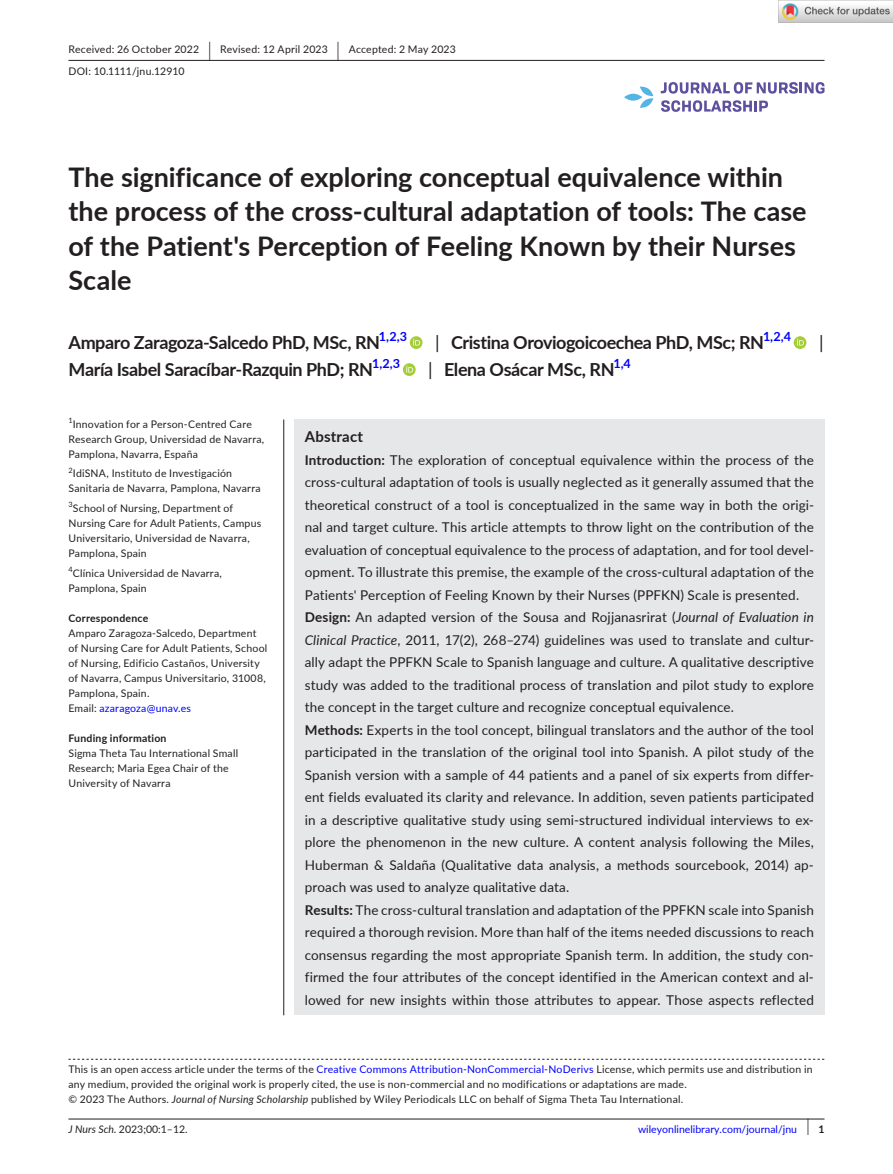
<style>
.page{position:relative;width:893px;height:1174px;background:#fff}
.page>*{position:absolute;margin:0;border:0;box-sizing:border-box;transform-origin:0 0}
.t1{font:700 27px/34.5px "Lato";color:#231f20}
.t2{font:700 18px "Lato";letter-spacing:-.025em;color:#231f20}
.t3{font:18px "Lato";color:#231f20}
.t4{font:700 15px "Lato";letter-spacing:.015em;color:#231f20}
.t5{font:13.5px/22.5px "Lato";letter-spacing:.01em;color:#231f20}
.t6{font:700 12.6px "Lato";color:#00f}
.t7{font:10.5px/15px "Lato";letter-spacing:.02em;color:#231f20}
.t8{font:10.5px "Lato";color:#00f}
.t9{font:700 10.5px "Lato";letter-spacing:.02em;color:#231f20}
.s1{font-size:19.65px}
.s2{font-weight:400}
.s3{color:#00f}
.s4{font-weight:700}
.s5{font-style:italic}
.s6{font-size:17.4px;color:#231f20}
.s7{font-weight:700;color:#231f20}
</style>
<div class="page">
<hr style="left:68px;top:1118px;width:756px;height:1px;background:#231f20">
<svg style="left:661px;top:82px;width:163px;height:12px"></svg>
<svg style="left:661px;top:100px;width:107px;height:12px"></svg>
<svg style="left:624px;top:87px;width:29px;height:21px"></svg>
<hr style="left:68px;top:60px;width:756px;height:1px;background:#231f20">
<svg style="left:410px;top:336px;width:13px;height:13px"></svg>
<svg style="left:413px;top:338px;width:7px;height:7px"></svg>
<svg style="left:794px;top:336px;width:12px;height:13px"></svg>
<svg style="left:797px;top:338px;width:7px;height:7px"></svg>
<svg style="left:403px;top:363px;width:13px;height:13px"></svg>
<svg style="left:406px;top:365px;width:7px;height:7px"></svg>
<svg style="left:68px;top:1058px;width:756px;height:1px"></svg>
<div style="left:294px;top:419px;width:530px;height:596px;background:#e6e7e9"></div>
<hr style="left:283px;top:419px;width:1px;height:596px;background:#231f20">
<img style="left:779px;top:0;width:114px;height:23px">
<p class="t7" style="left:68px;top:38px;width:389px;line-height:21.8px">Received: 26 October 2022 <span class="s1">|</span> Revised: 12 April 2023 <span class="s1">|</span> Accepted: 2 May 2023<br>DOI: 10.1111/jnu.12910</p>
<h1 class="t1" style="left:68px;top:159px;width:740px">The significance of exploring conceptual equivalence within the process of the cross-cultural adaptation of tools: The case of the Patient's Perception of Feeling Known by their Nurses Scale</h1>
<h2 class="t2" style="left:68px;top:329px;width:313px">Amparo Zaragoza-Salcedo PhD, MSc, RN</h2>
<p class="t6" style="left:379px;top:327px;width:30px">1,2,3</p>
<h2 class="t2" style="left:435px;top:329px;width:330px"><span class="s2">|</span> Cristina Oroviogoicoechea PhD, MSc; RN</h2>
<p class="t6" style="left:763px;top:327px;width:29px">1,2,4</p>
<h2 class="t3" style="left:819px;top:329px;width:6px">|</h2>
<h2 class="t2" style="left:68px;top:356px;width:306px">María Isabel Saracíbar-Razquin PhD; RN</h2>
<p class="t6" style="left:372px;top:354px;width:30px">1,2,3</p>
<h2 class="t2" style="left:428px;top:356px;width:188px"><span class="s2">|</span> Elena Osácar MSc, RN</h2>
<p class="t6" style="left:613px;top:354px;width:19px">1,4</p>
<p class="t7" style="left:68px;top:416px;width:197px"><sup>1</sup>Innovation for a Person-Centred Care<br>Research Group, Universidad de Navarra,<br>Pamplona, Navarra, España</p>
<p class="t7" style="left:68px;top:466px;width:194px"><sup>2</sup>IdiSNA, Instituto de Investigación<br>Sanitaria de Navarra, Pamplona, Navarra</p>
<p class="t7" style="left:68px;top:500px;width:194px"><sup>3</sup>School of Nursing, Department of Nursing Care for Adult Patients, Campus Universitario, Universidad de Navarra, Pamplona, Spain</p>
<p class="t7" style="left:68px;top:565px;width:155px"><sup>4</sup>Clínica Universidad de Navarra,<br>Pamplona, Spain</p>
<p class="t9" style="left:68px;top:610px;width:81px">Correspondence</p>
<p class="t7" style="left:68px;top:625px;width:200px">Amparo Zaragoza-Salcedo, Department of Nursing Care for Adult Patients, School of Nursing, Edificio Castaños, University of Navarra, Campus Universitario, 31008, Pamplona, Spain.<br>Email: <span class="s3">azaragoza@unav.es</span></p>
<p class="t9" style="left:68px;top:730px;width:100px">Funding information</p>
<p class="t7" style="left:68px;top:745px;width:171px">Sigma Theta Tau International Small<br>Research; Maria Egea Chair of the<br>University of Navarra</p>
<p class="t4" style="left:305px;top:425px;width:60px">Abstract</p>
<p class="t5" style="left:305px;top:448px;width:511px"><span class="s4">Introduction:</span> The exploration of conceptual equivalence within the process of the cross-cultural adaptation of tools is usually neglected as it generally assumed that the theoretical construct of a tool is conceptualized in the same way in both the origi&shy;nal and target culture. This article attempts to throw light on the contribution of the evaluation of conceptual equivalence to the process of adaptation, and for tool devel&shy;opment. To illustrate this premise, the example of the cross-cultural adaptation of the Patients' Perception of Feeling Known by their Nurses (PPFKN) Scale is presented.<br><span class="s4">Design:</span> An adapted version of the Sousa and Rojjanasrirat (<span class="s5">Journal of Evaluation in Clinical Practice</span>, 2011, 17(2), 268–274) guidelines was used to translate and cultur&shy;ally adapt the PPFKN Scale to Spanish language and culture. A qualitative descriptive study was added to the traditional process of translation and pilot study to explore the concept in the target culture and recognize conceptual equivalence.<br><span class="s4">Methods:</span> Experts in the tool concept, bilingual translators and the author of the tool participated in the translation of the original tool into Spanish. A pilot study of the Spanish version with a sample of 44 patients and a panel of six experts from differ&shy;ent fields evaluated its clarity and relevance. In addition, seven patients participated in a descriptive qualitative study using semi-structured individual interviews to ex&shy;plore the phenomenon in the new culture. A content analysis following the Miles, Huberman &amp; Saldaña (Qualitative data analysis, a methods sourcebook, 2014) ap&shy;proach was used to analyze qualitative data.<br><span class="s4">Results:</span> The cross-cultural translation and adaptation of the PPFKN scale into Spanish required a thorough revision. More than half of the items needed discussions to reach consensus regarding the most appropriate Spanish term. In addition, the study con&shy;firmed the four attributes of the concept identified in the American context and al&shy;lowed for new insights within those attributes to appear. Those aspects reflected</p>
<p class="t7" style="left:68px;top:1061px;width:746px">This is an open access article under the terms of the <span class="s3">Creative Commons Attribution-NonCommercial-NoDerivs</span> License, which permits use and distribution in any medium, provided the original work is properly cited, the use is non-commercial and no modifications or adaptations are made.<br>© 2023 The Authors. <span class="s5">Journal of Nursing Scholarship</span> published by Wiley Periodicals LLC on behalf of Sigma Theta Tau International.</p>
<p class="t7" style="left:68px;top:1121px;width:121px"><span class="s5">J Nurs Sch.</span> 2023;00:1–12.</p>
<p class="t8" style="left:638px;top:1121px;width:188px">wileyonlinelibrary.com/journal/jnu <span class="s6">|</span> <span class="s7">1</span></p>
</div>
